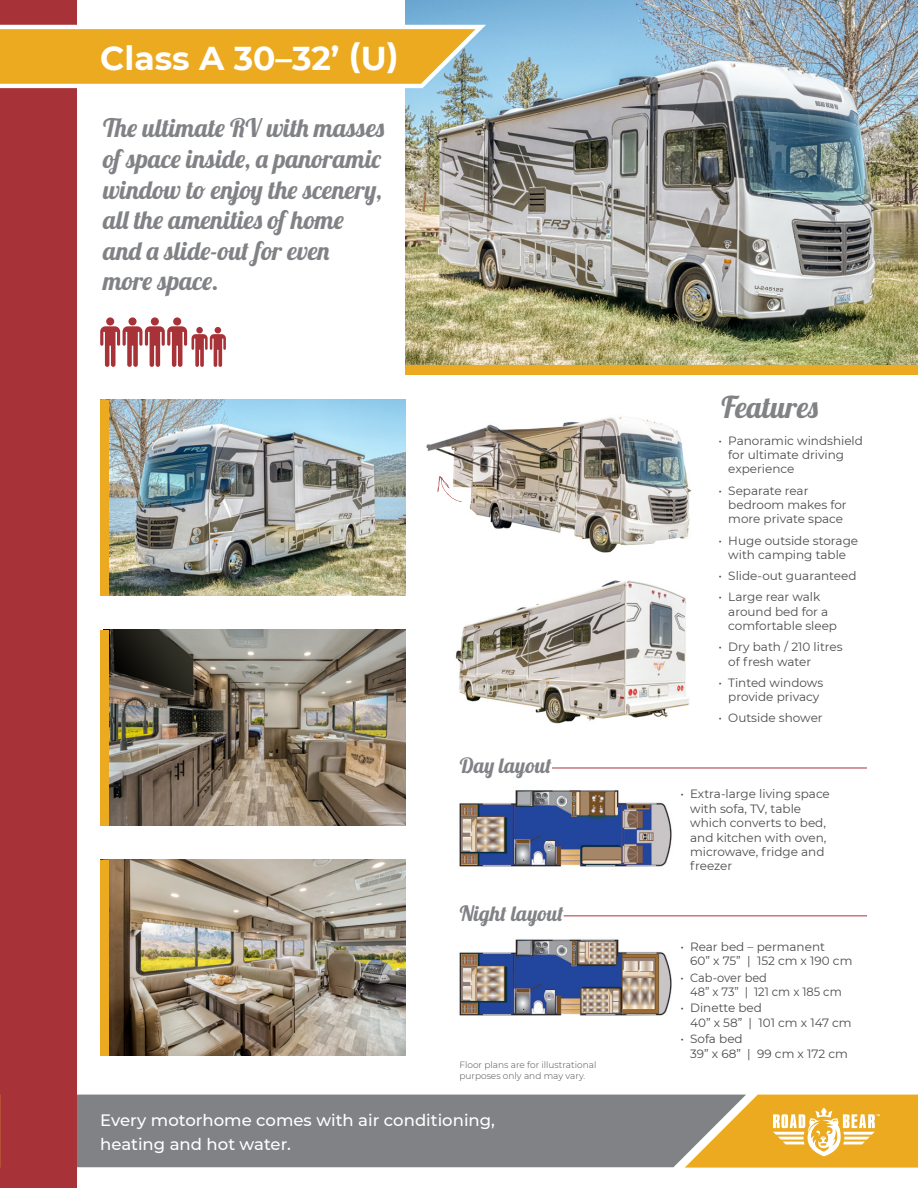
<style>
.page{position:relative;width:918px;height:1188px;background:#fff}
.page>*{position:absolute;margin:0;border:0;box-sizing:border-box;transform-origin:0 0}
.t1{font:700 33px "Montserrat";color:#fff}
.t2{font:30px "Lobster";color:#808285}
.t3{font:25.5px/30.6px "Lobster";color:#808285}
.t4{font:21px "Lobster";color:#808285}
.t5{font:500 16.5px/24px "Montserrat";color:#fff}
.t6{font:12px/14.4px "Montserrat";color:#4b4c4d}
.t7{font:12px/14.4px "Montserrat";color:#4b4c4d;scale:.95 1}
.t8{font:300 9px/10.8px "Montserrat";color:#4b4c4d}
</style>
<div class="page">
<div style="left:76px;top:1095px;width:609px;height:72px;background:#808285"></div>
<img style="left:405px;top:0;width:513px;height:365px">
<div style="left:0;top:0;width:76px;height:1188px;background:#a73339"></div>
<svg style="left:0;top:17px;width:488px;height:76px"></svg>
<svg style="left:685px;top:1095px;width:233px;height:73px;background:#e2b24b"></svg>
<div style="left:405px;top:365px;width:513px;height:9px;background:#ebaa20"></div>
<img style="left:459px;top:790px;width:213px;height:77px">
<img style="left:459px;top:939px;width:213px;height:77px">
<svg style="left:100px;top:317px;width:126px;height:50px"></svg>
<img style="left:109px;top:400px;width:296px;height:195px">
<div style="left:100px;top:400px;width:9px;height:195px;background:#ebaa20"></div>
<img style="left:109px;top:630px;width:296px;height:195px">
<div style="left:100px;top:630px;width:9px;height:195px;background:#ebaa20"></div>
<img style="left:109px;top:860px;width:296px;height:195px">
<div style="left:100px;top:860px;width:9px;height:195px;background:#ebaa20"></div>
<hr style="left:552px;top:768px;width:315px;height:1px;background:#a73339">
<hr style="left:564px;top:915px;width:303px;height:1px;background:#a73339">
<img style="left:426px;top:417px;width:266px;height:136px">
<svg style="left:437px;top:476px;width:25px;height:26px"></svg>
<img style="left:455px;top:580px;width:234px;height:144px">
<p class="t1" style="left:100px;top:35px;width:300px">Class A 30–32’ (U)</p>
<p class="t3" style="left:103px;top:113px;width:284px">The ultimate RV with masses of space inside, a panoramic window to enjoy the scenery, all the amenities of home and a slide-out for even more space.</p>
<p class="t4" style="left:460px;top:752px;width:93px">Day layout</p>
<p class="t4" style="left:460px;top:900px;width:105px">Night layout</p>
<p class="t8" style="left:459px;top:1059px;width:138px">Floor plans are for illustrational purposes only and may vary.</p>
<p class="t5" style="left:100px;top:1107px;width:396px">Every motorhome comes with air conditioning, heating and hot water.</p>
<p class="t2" style="left:722px;top:388px;width:99px">Features</p>
<p class="t6" style="left:728px;top:433px;width:136px;text-indent:-10px">• Panoramic windshield for ultimate driving experience</p>
<p class="t6" style="left:728px;top:483px;width:120px;text-indent:-10px">• Separate rear bedroom makes for more private space</p>
<p class="t6" style="left:719px;top:533px;width:141px;text-align:center">• Huge outside storage with camping table</p>
<p class="t6" style="left:719px;top:568px;width:139px">• Slide-out guaranteed</p>
<p class="t6" style="left:728px;top:589px;width:110px;text-indent:-10px">• Large rear walk around bed for a comfortable sleep</p>
<p class="t6" style="left:728px;top:639px;width:116px;text-indent:-10px">• Dry bath / 210 litres of fresh water</p>
<p class="t6" style="left:719px;top:675px;width:106px;text-align:center">• Tinted windows provide privacy</p>
<p class="t6" style="left:719px;top:710px;width:106px">• Outside shower</p>
<p class="t6" style="left:690px;top:787px;width:141px;text-indent:-10px">• Extra-large living space with sofa, TV, table which converts to bed, and kitchen with oven, microwave, fridge and freezer</p>
<p class="t6" style="left:690px;top:939px;width:164px;text-indent:-10px">• Rear bed – permanent<br>60” x 75” | 152 cm x 190 cm</p>
<p class="t7" style="left:690px;top:970px;width:161px;text-indent:-10px">• Cab-over bed<br>48” x 73” | 121 cm x 185 cm</p>
<p class="t6" style="left:690px;top:1001px;width:163px;text-indent:-10px">• Dinette bed<br>40” x 58” | 101 cm x 147 cm</p>
<p class="t6" style="left:690px;top:1032px;width:159px;text-indent:-10px">• Sofa bed<br>39” x 68” | 99 cm x 172 cm</p>
</div>
